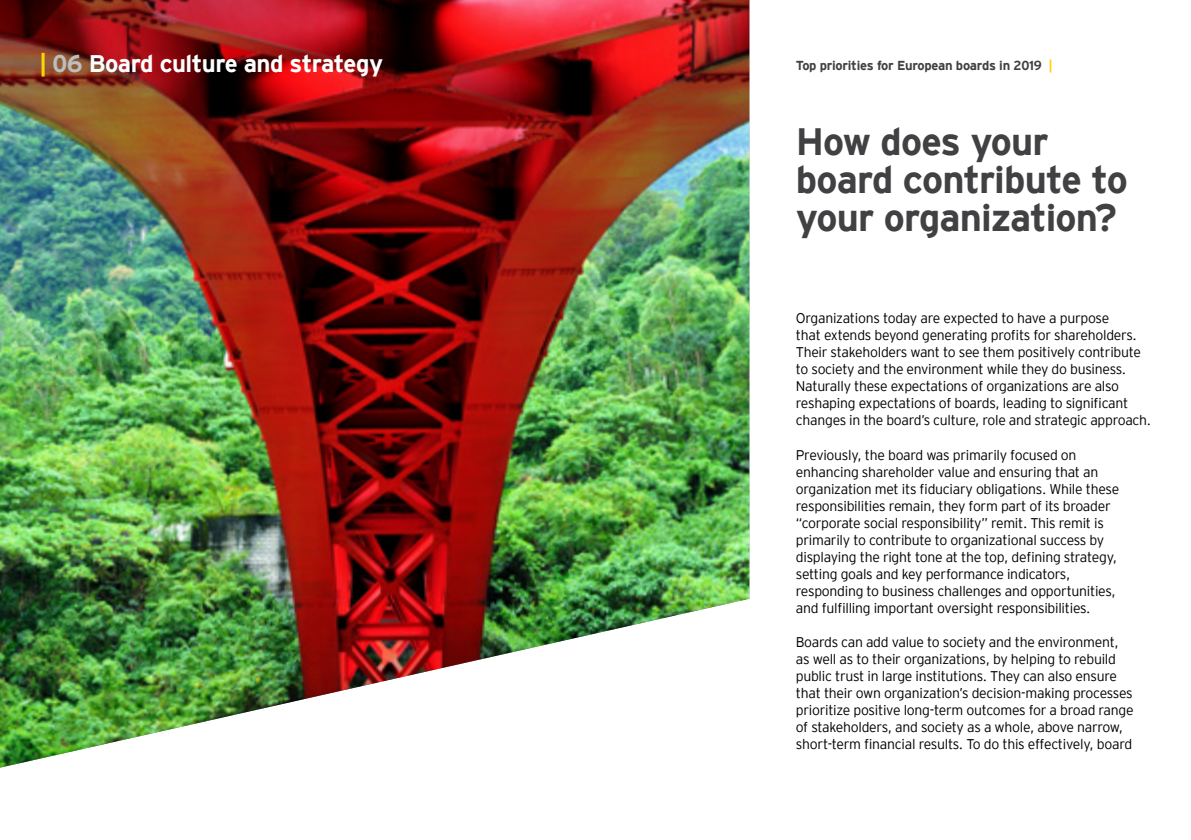
<style>
.page{position:relative;width:1191px;height:840px;background:#fff}
.page>*{position:absolute;margin:0;border:0;box-sizing:border-box;transform-origin:0 0}
.t1{font:700 38px/38px "EY Interstate";letter-spacing:-.025em;color:#414042}
.t2{font:700 24px "EY Interstate";letter-spacing:-.02em;color:#fff}
.t3{font:300 14px/17px "EY Interstate";letter-spacing:-.02em;color:#000}
.t4{font:700 13px "EY Interstate";letter-spacing:-.02em;color:#414042}
.s1{color:#ffd400}
.s2{color:#bcbec0}
</style>
<div class="page">
<img style="left:0;top:0;width:749px;height:767px">
<h2 class="t2" style="left:40px;top:46px;width:345px"><span class="s1">|</span> <span class="s2">06</span> Board culture and strategy</h2>
<p class="t4" style="left:796px;top:56px;width:258px">Top priorities for European boards in 2019 <span class="s1">|</span></p>
<h1 class="t1" style="left:796px;top:120px;width:333px">How does your board contribute to your organization?</h1>
<p class="t3" style="left:796px;top:309px;width:357px">Organizations today are expected to have a purpose<br>that extends beyond generating profits for shareholders.<br>Their stakeholders want to see them positively contribute to society and the environment while they do business.<br>Naturally these expectations of organizations are also reshaping expectations of boards, leading to significant changes in the board’s culture, role and strategic approach.</p>
<p class="t3" style="left:796px;top:445px;width:325px">Previously, the board was primarily focused on enhancing shareholder value and ensuring that an organization met its fiduciary obligations. While these responsibilities remain, they form part of its broader “corporate social responsibility” remit. This remit is primarily to contribute to organizational success by displaying the right tone at the top, defining strategy, setting goals and key performance indicators, responding to business challenges and opportunities, and fulfilling important oversight responsibilities.</p>
<p class="t3" style="left:796px;top:632px;width:339px">Boards can add value to society and the environment, as well as to their organizations, by helping to rebuild public trust in large institutions. They can also ensure that their own organization’s decision-making processes prioritize positive long-term outcomes for a broad range of stakeholders, and society as a whole, above narrow, short-term financial results. To do this effectively, board</p>
</div>
